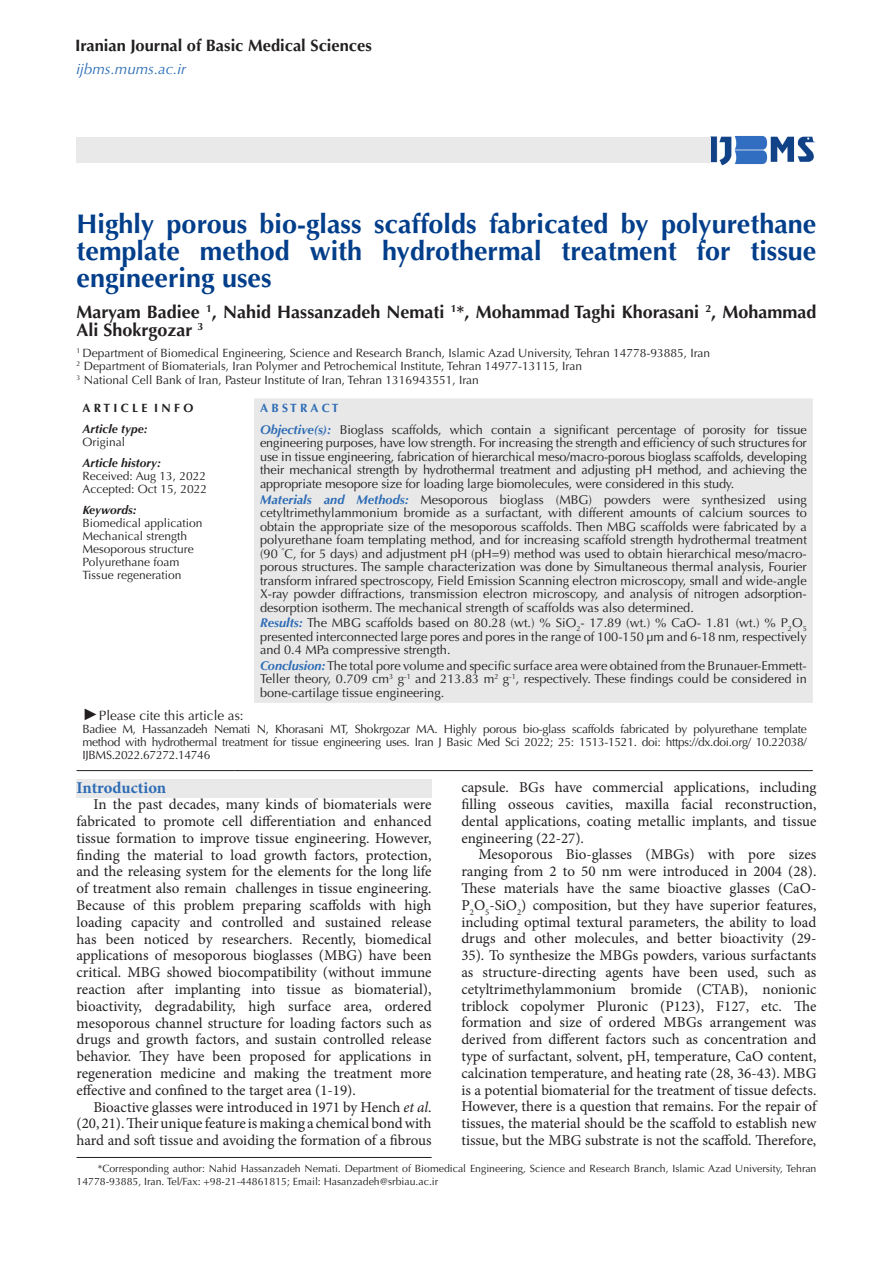
<style>
.page{position:relative;width:893px;height:1263px;background:#fff}
.page>*{position:absolute;margin:0;border:0;box-sizing:border-box;transform-origin:0 0}
.t1{font:700 27px/27px "Optima LT Std";color:#023e8a;text-align:justify}
.t2{font:700 18px/17.7px "Optima LT Std";color:#231f20}
.t3{font:700 16.5px "Optima LT Std";color:#231f20}
.t4{font:700 16.5px "Minion Pro";letter-spacing:-.005em;color:#2d6cb5}
.t5{font:15px/16.8px "Minion Pro";letter-spacing:-.005em;color:#231f20;text-align:justify}
.t6{font:italic 15px "Optima LT Std";color:#296db6}
.t7{font:13.5px "Optima LT Std";color:#231f20}
.t8{font:12.75px/13.5px "Optima LT Std";color:#231f20;text-align:justify}
.Body_Text{font:12px/13px "Optima LT Std";color:#231f20}
.t9{font:italic 700 12px "Optima LT Std";color:#231f20}
.t10{font:700 12px "Optima LT Std";color:#231f20}
.t11{font:700 12px "Optima LT Std";color:#2d6cb5}
.t12{font:10.5px/12.6px "Optima LT Std";color:#231f20}
.s1{font-weight:700;font-style:italic;color:#2d6cb5}
.s2{font-family:"Times New Roman";font-style:italic;font-size:16.5px}
.s3{font-style:italic}
</style>
<div class="page">
<hr style="left:77px;top:1157px;width:355px;height:1px;background:#231f20">
<div style="left:254px;top:398px;width:559px;height:305px;background:#e8e8e8"></div>
<hr style="left:77px;top:770px;width:158px;height:1px;background:#231f20">
<svg style="left:235px;top:770px;width:19px;height:1px"></svg>
<hr style="left:254px;top:770px;width:559px;height:1px;background:#231f20">
<div style="left:77px;top:779px;width:355px;height:19px;background:#e9e9e9"></div>
<img style="left:710px;top:136px;width:106px;height:30px">
<div style="left:77px;top:137px;width:634px;height:26px;background:#e9e9e9"></div>
<p class="t3" style="left:75px;top:36px;width:298px">Iranian Journal of Basic Medical Sciences</p>
<p class="t6" style="left:77px;top:61px;width:111px">ijbms.mums.ac.ir</p>
<p class="t1" style="left:77px;top:211px;width:741px">Highly porous bio-glass scaffolds fabricated by polyurethane template method with hydrothermal treatment for tissue engineering uses</p>
<p class="t2" style="left:77px;top:303px;width:741px">Maryam Badiee <sup>1</sup>, Nahid Hassanzadeh Nemati <sup>1</sup>*, Mohammad Taghi Khorasani <sup>2</sup>, Mohammad<br>Ali Shokrgozar <sup>3</sup></p>
<p class="Body_Text" style="left:77px;top:346px;width:635px"><sup>1</sup> Department of Biomedical Engineering, Science and Research Branch, Islamic Azad University, Tehran 14778-93885, Iran</p>
<p class="Body_Text" style="left:77px;top:360px;width:507px"><sup>2</sup> Department of Biomaterials, Iran Polymer and Petrochemical Institute, Tehran 14977-13115, Iran</p>
<p class="Body_Text" style="left:77px;top:373px;width:404px"><sup>3</sup> National Cell Bank of Iran, Pasteur Institute of Iran, Tehran 1316943551, Iran</p>
<p class="t10" style="left:83px;top:401px;width:112px">A R T I C L E I N F O</p>
<p class="t11" style="left:260px;top:401px;width:80px">A B S T R A C T</p>
<p class="t9" style="left:83px;top:422px;width:67px">Article type:</p>
<p class="Body_Text" style="left:83px;top:436px;width:44px">Original</p>
<p class="t8" style="left:260px;top:423px;width:548px"><span class="s1">Objective(s):</span> Bioglass scaffolds, which contain a significant percentage of porosity for tissue engineering purposes, have low strength. For increasing the strength and efficiency of such structures for use in tissue engineering, fabrication of hierarchical meso/macro-porous bioglass scaffolds, developing their mechanical strength by hydrothermal treatment and adjusting pH method, and achieving the appropriate mesopore size for loading large biomolecules, were considered in this study.</p>
<p class="t8" style="left:260px;top:493px;width:548px"><span class="s1">Materials and Methods:</span> Mesoporous bioglass (MBG) powders were synthesized using cetyltrimethylammonium bromide as a surfactant, with different amounts of calcium sources to obtain the appropriate size of the mesoporous scaffolds. Then MBG scaffolds were fabricated by a polyurethane foam templating method, and for increasing scaffold strength hydrothermal treatment (90 <sup>°</sup>C, for 5 days) and adjustment pH (pH=9) method was used to obtain hierarchical meso/macro&shy;porous structures. The sample characterization was done by Simultaneous thermal analysis, Fourier transform infrared spectroscopy, Field Emission Scanning electron microscopy, small and wide-angle X-ray powder diffractions, transmission electron microscopy, and analysis of nitrogen adsorption&shy;desorption isotherm. The mechanical strength of scaffolds was also determined.</p>
<p class="t8" style="left:260px;top:616px;width:548px"><span class="s1">Results:</span> The MBG scaffolds based on 80.28 (wt.) % SiO<sub>2</sub>- 17.89 (wt.) % CaO- 1.81 (wt.) % P<sub>2</sub>O<sub>5 </sub>presented interconnected large pores and pores in the range of 100-150 μm and 6-18 nm, respectively and 0.4 MPa compressive strength.</p>
<p class="t8" style="left:260px;top:659px;width:548px"><span class="s1">Conclusion:</span> The total pore volume and specific surface area were obtained from the Brunauer-Emmett-Teller theory, 0.709 cm<sup>3</sup> g<sup>-1</sup> and 213.83 m<sup>2</sup> g<sup>-1</sup>, respectively. These findings could be considered in bone-cartilage tissue engineering.</p>
<p class="t9" style="left:83px;top:456px;width:80px">Article history:</p>
<p class="Body_Text" style="left:83px;top:470px;width:125px">Received: Aug 13, 2022</p>
<p class="Body_Text" style="left:83px;top:483px;width:126px">Accepted: Oct 15, 2022</p>
<p class="t9" style="left:83px;top:503px;width:56px">Keywords:</p>
<p class="Body_Text" style="left:83px;top:517px;width:122px">Biomedical application<br>Mechanical strength<br>Mesoporous structure</p>
<p class="Body_Text" style="left:83px;top:556px;width:98px">Polyurethane foam</p>
<p class="Body_Text" style="left:83px;top:569px;width:100px">Tissue regeneration</p>
<p class="t7" style="left:83px;top:708px;width:163px"><span class="s2">►</span>Please cite this article as:</p>
<p class="Body_Text" style="left:83px;top:723px;width:726px;text-align:justify">Badiee M, Hassanzadeh Nemati N, Khorasani MT, Shokrgozar MA. Highly porous bio-glass scaffolds fabricated by polyurethane template method with hydrothermal treatment for tissue engineering uses. Iran J Basic Med Sci 2022; 25: 1513-1521. doi: https://dx.doi.org/ 10.22038/ IJBMS.2022.67272.14746</p>
<p class="t4" style="left:77px;top:776px;width:91px">Introduction</p>
<p class="t5" style="left:77px;top:796px;width:357px;text-indent:17px">In the past decades, many kinds of biomaterials were fabricated to promote cell differentiation and enhanced tissue formation to improve tissue engineering. However, finding the material to load growth factors, protection, and the releasing system for the elements for the long life of treatment also remain challenges in tissue engineering.<br>Because of this problem preparing scaffolds with high loading capacity and controlled and sustained release has been noticed by researchers. Recently, biomedical applications of mesoporous bioglasses (MBG) have been critical. MBG showed biocompatibility (without immune reaction after implanting into tissue as biomaterial), bioactivity, degradability, high surface area, ordered mesoporous channel structure for loading factors such as drugs and growth factors, and sustain controlled release behavior. They have been proposed for applications in regeneration medicine and making the treatment more effective and confined to the target area (1-19).</p>
<p class="t5" style="left:77px;top:1098px;width:357px;text-indent:17px">Bioactive glasses were introduced in 1971 by Hench <span class="s3">et al</span>. (20, 21). Their unique feature is making a chemical bond with hard and soft tissue and avoiding the formation of a fibrous</p>
<p class="t5" style="left:461px;top:779px;width:357px">capsule. BGs have commercial applications, including filling osseous cavities, maxilla facial reconstruction, dental applications, coating metallic implants, and tissue engineering (22-27).</p>
<p class="t5" style="left:461px;top:846px;width:357px;text-indent:17px">Mesoporous Bio-glasses (MBGs) with pore sizes ranging from 2 to 50 nm were introduced in 2004 (28).<br>These materials have the same bioactive glasses (CaO-P<sub>2</sub>O<sub>5</sub>-SiO<sub>2</sub>) composition, but they have superior features, including optimal textural parameters, the ability to load drugs and other molecules, and better bioactivity (29- 35). To synthesize the MBGs powders, various surfactants as structure-directing agents have been used, such as cetyltrimethylammonium bromide (CTAB), nonionic triblock copolymer Pluronic (P123), F127, etc. The formation and size of ordered MBGs arrangement was derived from different factors such as concentration and type of surfactant, solvent, pH, temperature, CaO content, calcination temperature, and heating rate (28, 36-43). MBG is a potential biomaterial for the treatment of tissue defects.<br>However, there is a question that remains. For the repair of tissues, the material should be the scaffold to establish new tissue, but the MBG substrate is not the scaffold. Therefore,</p>
<p class="t12" style="left:77px;top:1162px;width:741px;text-indent:21px">*Corresponding author: Nahid Hassanzadeh Nemati. Department of Biomedical Engineering, Science and Research Branch, Islamic Azad University, Tehran<br>14778-93885, Iran. Tel/Fax: +98-21-44861815; Email: Hasanzadeh@srbiau.ac.ir</p>
</div>
